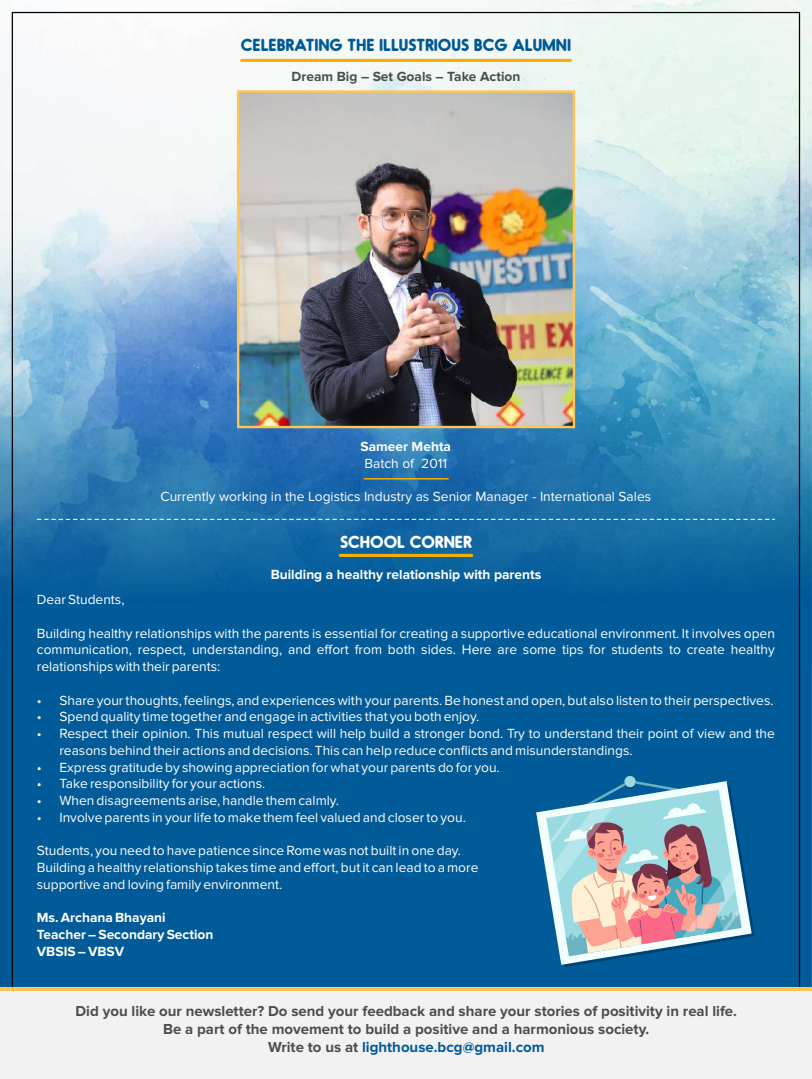
<style>
.page{position:relative;width:812px;height:1079px;background:#fff}
.page>*{position:absolute;margin:0;border:0;box-sizing:border-box;transform-origin:0 0}
.t1{font:700 16.5px "Oduda";color:#005997}
.t2{font:700 16.5px "Oduda";color:#fff}
.t3{font:700 15px/18.2px "Proxima Nova";color:#4d4d4d;text-align:center}
.t4{font:13.75px/16.8px "Proxima Nova";color:#fff}
.t5{font:700 13.75px/16.8px "Proxima Nova";color:#fff}
.t6{font:700 13.75px "Proxima Nova";color:#4d4d4d}
.s1{color:#005997}
</style>
<div class="page">
<img style="left:0;top:0;width:811px;height:361px">
<img style="left:0;top:361px;width:811px;height:626px">
<hr style="left:340px;top:554px;width:131px;height:3px;background:#f8ad00">
<div style="left:0;top:987px;width:811px;height:92px;background:#f2f2f2"></div>
<hr style="left:0;top:987px;width:811px;height:3px;background:#fec656">
<svg style="left:37px;top:519px;width:737px;height:1px"></svg>
<hr style="left:241px;top:59px;width:329px;height:3px;background:#f8ad00">
<hr style="left:364px;top:478px;width:84px;height:1px;background:#f8ad00">
<img style="left:240px;top:93px;width:331px;height:332px">
<div style="left:237px;top:90px;width:337px;height:338px;border:2px solid #fec656"></div>
<svg style="left:539px;top:786px;width:215px;height:181px"></svg>
<svg style="left:536px;top:781px;width:215px;height:183px;fill:#005b98"></svg>
<svg style="left:542px;top:775px;width:199px;height:181px"></svg>
<img style="left:549px;top:813px;width:4px;height:33px">
<img style="left:735px;top:908px;width:3px;height:23px">
<img style="left:553px;top:807px;width:60px;height:78px">
<img style="left:681px;top:868px;width:54px;height:69px">
<p class="t1" style="left:241px;top:37px;width:331px">CELEBRATING THE ILLUSTRIOUS BCG ALUMNI</p>
<p class="t6" style="left:291px;top:70px;width:230px">Dream Big – Set Goals – Take Action</p>
<p class="t5" style="left:360px;top:439px;width:92px">Sameer Mehta</p>
<p class="t4" style="left:364px;top:455px;width:84px">Batch of 2011</p>
<p class="t4" style="left:160px;top:489px;width:492px">Currently working in the Logistics Industry as Senior Manager - International Sales</p>
<p class="t2" style="left:340px;top:535px;width:133px">SCHOOL CORNER</p>
<p class="t5" style="left:270px;top:567px;width:272px">Building a healthy relationship with parents</p>
<p class="t4" style="left:37px;top:591px;width:89px">Dear Students,</p>
<p class="t4" style="left:37px;top:625px;width:739px;text-align:justify">Building healthy relationships with the parents is essential for creating a supportive educational environment. It involves open communication, respect, understanding, and effort from both sides. Here are some tips for students to create healthy relationships with their parents:</p>
<p class="t4" style="left:37px;top:692px;width:737px">• Share your thoughts, feelings, and experiences with your parents. Be honest and open, but also listen to their perspectives.</p>
<p class="t4" style="left:37px;top:709px;width:443px">• Spend quality time together and engage in activities that you both enjoy.</p>
<p class="t4" style="left:59px;top:725px;width:716px;text-indent:-22px">• Respect their opinion. This mutual respect will help build a stronger bond. Try to understand their point of view and the reasons behind their actions and decisions. This can help reduce conflicts and misunderstandings.</p>
<p class="t4" style="left:37px;top:759px;width:464px">• Express gratitude by showing appreciation for what your parents do for you.</p>
<p class="t4" style="left:37px;top:776px;width:230px">• Take responsibility for your actions.</p>
<p class="t4" style="left:37px;top:792px;width:303px">• When disagreements arise, handle them calmly.</p>
<p class="t4" style="left:37px;top:809px;width:430px">• Involve parents in your life to make them feel valued and closer to you.</p>
<p class="t4" style="left:37px;top:843px;width:443px">Students, you need to have patience since Rome was not built in one day.<br>Building a healthy relationship takes time and effort, but it can lead to a more supportive and loving family environment.</p>
<p class="t5" style="left:37px;top:910px;width:178px">Ms. Archana Bhayani<br>Teacher – Secondary Section<br>VBSIS – VBSV</p>
<p class="t3" style="left:75px;top:1002px;width:662px">Did you like our newsletter? Do send your feedback and share your stories of positivity in real life.<br>Be a part of the movement to build a positive and a harmonious society.<br>Write to us at <span class="s1">lighthouse.bcg@gmail.com</span></p>
</div>
